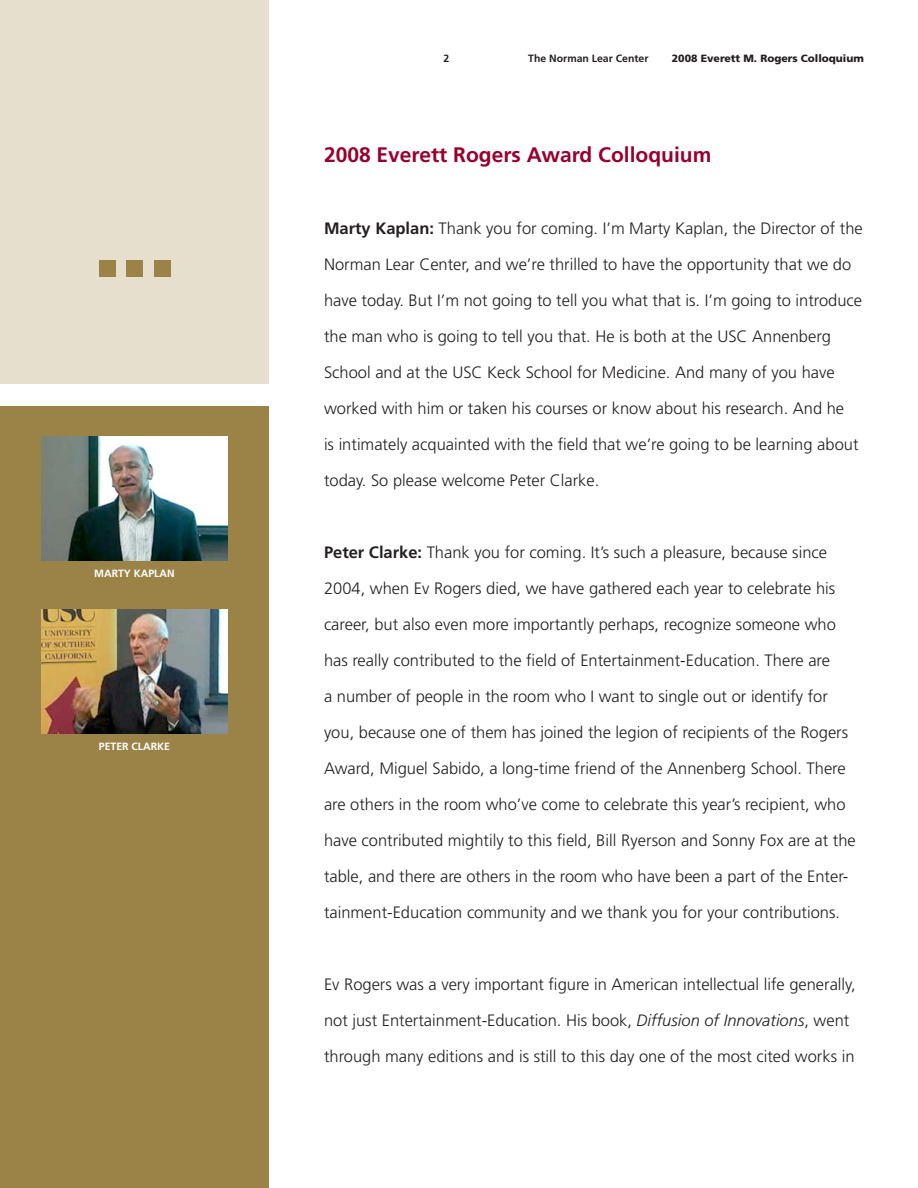
<style>
.page{position:relative;width:918px;height:1188px;background:#fff}
.page>*{position:absolute;margin:0;border:0;box-sizing:border-box;transform-origin:0 0}
.t1{font:700 21px "Frutiger LT Std";color:#98012d}
.t2{font:300 16.5px/36px "Frutiger LT Std";color:#231f20}
.t3{font:900 10.5px "Frutiger LT Std";color:#231f20}
.Paragraph_Style_3{font:700 10.5px "Frutiger LT Std";color:#fff}
.t4{font:700 10.5px "Frutiger LT Std";color:#231f20}
.s1{font-weight:700}
.s2{font-style:italic}
</style>
<div class="page">
<div style="left:0;top:0;width:269px;height:383px;background:#e6dfce"></div>
<div style="left:0;top:406px;width:269px;height:782px;background:#9b8348"></div>
<div style="left:99px;top:260px;width:17px;height:17px;background:#9b8348"></div>
<div style="left:127px;top:260px;width:16px;height:17px;background:#9b8348"></div>
<div style="left:154px;top:260px;width:17px;height:17px;background:#9b8348"></div>
<img style="left:41px;top:437px;width:187px;height:124px">
<img style="left:41px;top:610px;width:187px;height:124px">
<p class="Paragraph_Style_3" style="left:94px;top:567px;width:9px">mart</p>
<p class="Paragraph_Style_3" style="left:124px;top:567px;width:18px">y kaplan</p>
<p class="Paragraph_Style_3" style="left:99px;top:740px;width:13px">Peter</p>
<p class="Paragraph_Style_3" style="left:132px;top:740px;width:14px">Clarke</p>
<p class="t4" style="left:444px;top:52px;width:7px">2</p>
<p class="t4" style="left:528px;top:52px;width:122px">The Norman Lear Center</p>
<p class="t3" style="left:672px;top:52px;width:194px">2008 Everett M. Rogers Colloquium</p>
<p class="t1" style="left:324px;top:142px;width:389px">2008 Everett Rogers Award Colloquium</p>
<p class="t2" style="left:324px;top:211px;width:540px"><span class="s1">Marty Kaplan:</span> Thank you for coming. I’m Marty Kaplan, the Director of the Norman Lear Center, and we’re thrilled to have the opportunity that we do have today. But I’m not going to tell you what that is. I’m going to introduce the man who is going to tell you that. He is both at the USC Annenberg School and at the USC Keck School for Medicine. And many of you have worked with him or taken his courses or know about his research. And he<br>is intimately acquainted with the field that we’re going to be learning about today. So please welcome Peter Clarke.</p>
<p class="t2" style="left:324px;top:535px;width:533px"><span class="s1">Peter Clarke:</span> Thank you for coming. It’s such a pleasure, because since 2004, when Ev Rogers died, we have gathered each year to celebrate his career, but also even more importantly perhaps, recognize someone who has really contributed to the field of Entertainment-Education. There are<br>a number of people in the room who I want to single out or identify for you, because one of them has joined the legion of recipients of the Rogers Award, Miguel Sabido, a long-time friend of the Annenberg School. There are others in the room who’ve come to celebrate this year’s recipient, who have contributed mightily to this field, Bill Ryerson and Sonny Fox are at the table, and there are others in the room who have been a part of the Enter&shy;tainment-Education community and we thank you for your contributions.</p>
<p class="t2" style="left:324px;top:967px;width:533px">Ev Rogers was a very important figure in American intellectual life generally, not just Entertainment-Education. His book, <span class="s2">Diffusion of Innovations</span>, went through many editions and is still to this day one of the most cited works in</p>
</div>
